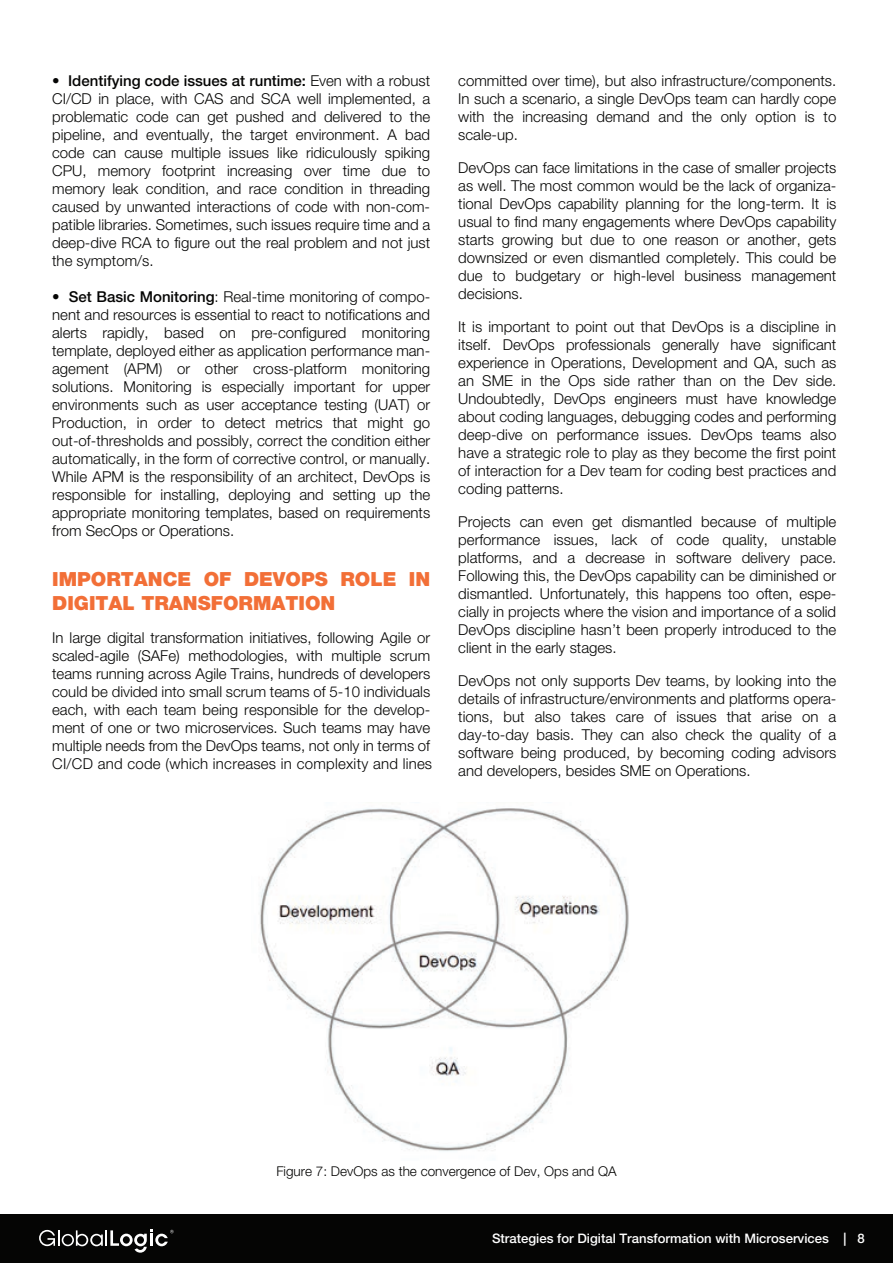
<style>
.page{position:relative;width:893px;height:1263px;background:#fff}
.page>*{position:absolute;margin:0;border:0;box-sizing:border-box;transform-origin:0 0}
.t1{font:900 19.5px/23.4px "Helvetica Neue";color:#f26f37}
.t2{font:300 15px/18px "Helvetica Neue";color:#050504;text-align:justify}
.t3{font:300 13.5px "Helvetica Neue";color:#050504}
.t4{font:500 13.2px "Helvetica Neue";color:#fff}
.s1{font-weight:500}
</style>
<div class="page">
<div style="left:0;top:1215px;width:893px;height:48px;background:#050504"></div>
<svg style="left:39px;top:1229px;width:135px;height:24px"></svg>
<img style="left:260px;top:808px;width:369px;height:343px">
<p class="t2" style="left:52px;top:71px;width:380px">• <span class="s1">Identifying code issues at runtime:</span> Even with a robust CI/CD in place, with CAS and SCA well implemented, a problematic code can get pushed and delivered to the pipeline, and eventually, the target environment. A bad code can cause multiple issues like ridiculously spiking CPU, memory footprint increasing over time due to memory leak condition, and race condition in threading caused by unwanted interactions of code with non-com&shy;patible libraries. Sometimes, such issues require time and a deep-dive RCA to figure out the real problem and not just the symptom/s.</p>
<p class="t2" style="left:52px;top:287px;width:380px">• <span class="s1">Set Basic Monitoring</span>: Real-time monitoring of compo&shy;nent and resources is essential to react to notifications and alerts rapidly, based on pre-configured monitoring template, deployed either as application performance man&shy;agement (APM) or other cross-platform monitoring solutions. Monitoring is especially important for upper environments such as user acceptance testing (UAT) or Production, in order to detect metrics that might go out-of-thresholds and possibly, correct the condition either automatically, in the form of corrective control, or manually.<br>While APM is the responsibility of an architect, DevOps is responsible for installing, deploying and setting up the appropriate monitoring templates, based on requirements from SecOps or Operations.</p>
<h1 class="t1" style="left:52px;top:568px;width:379px">IMPORTANCE OF DEVOPS ROLE IN<br>DIGITAL TRANSFORMATION</h1>
<p class="t2" style="left:52px;top:628px;width:381px;text-align:left">In large digital transformation initiatives, following Agile or scaled-agile (SAFe) methodologies, with multiple scrum teams running across Agile Trains, hundreds of developers could be divided into small scrum teams of 5-10 individuals each, with each team being responsible for the develop&shy;ment of one or two microservices. Such teams may have multiple needs from the DevOps teams, not only in terms of CI/CD and code (which increases in complexity and lines</p>
<p class="t2" style="left:458px;top:71px;width:380px">committed over time), but also infrastructure/components.<br>In such a scenario, a single DevOps team can hardly cope with the increasing demand and the only option is to scale-up.</p>
<p class="t2" style="left:458px;top:158px;width:380px">DevOps can face limitations in the case of smaller projects as well. The most common would be the lack of organiza&shy;tional DevOps capability planning for the long-term. It is usual to find many engagements where DevOps capability starts growing but due to one reason or another, gets downsized or even dismantled completely. This could be due to budgetary or high-level business management decisions.</p>
<p class="t2" style="left:458px;top:317px;width:380px">It is important to point out that DevOps is a discipline in itself. DevOps professionals generally have significant experience in Operations, Development and QA, such as an SME in the Ops side rather than on the Dev side.<br>Undoubtedly, DevOps engineers must have knowledge about coding languages, debugging codes and performing deep-dive on performance issues. DevOps teams also have a strategic role to play as they become the first point of interaction for a Dev team for coding best practices and coding patterns.</p>
<p class="t2" style="left:458px;top:512px;width:380px">Projects can even get dismantled because of multiple performance issues, lack of code quality, unstable platforms, and a decrease in software delivery pace.<br>Following this, the DevOps capability can be diminished or dismantled. Unfortunately, this happens too often, espe&shy;cially in projects where the vision and importance of a solid DevOps discipline hasn’t been properly introduced to the client in the early stages.</p>
<p class="t2" style="left:458px;top:671px;width:380px">DevOps not only supports Dev teams, by looking into the details of infrastructure/environments and platforms opera&shy;tions, but also takes care of issues that arise on a day-to-day basis. They can also check the quality of a software being produced, by becoming coding advisors and developers, besides SME on Operations.</p>
<p class="t3" style="left:276px;top:1162px;width:342px">Figure 7: DevOps as the convergence of Dev, Ops and QA</p>
<p class="t4" style="left:492px;top:1231px;width:374px">Strategies for Digital Transformation with Microservices | 8</p>
</div>
